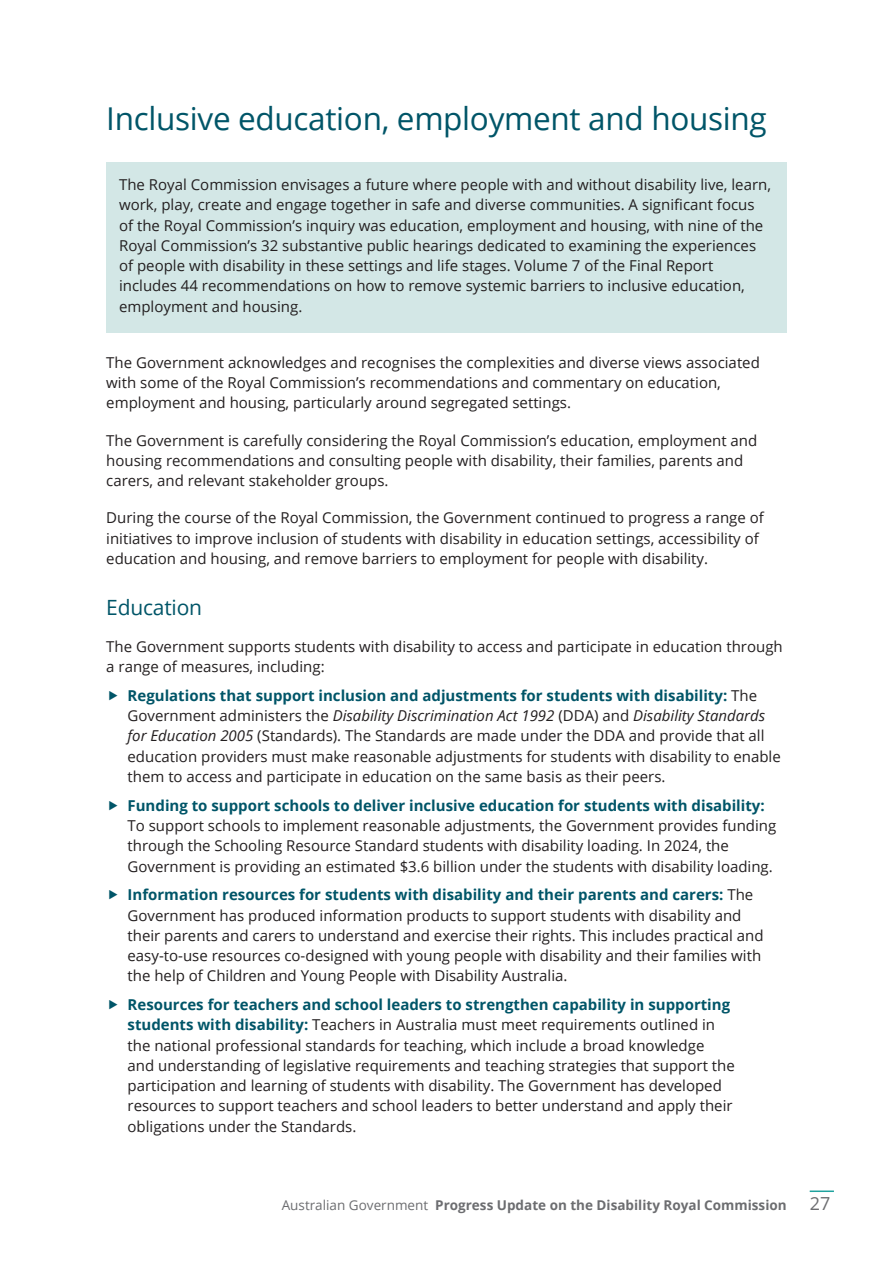
<style>
.page{position:relative;width:893px;height:1263px;background:#fff}
.page>*{position:absolute;margin:0;border:0;box-sizing:border-box;transform-origin:0 0}
.t1{font:31.5px "Open Sans";letter-spacing:-.01em;color:#005568}
.H3{font:21px "Open Sans";letter-spacing:-.01em;color:#005568}
.t2{font:18px "Open Sans";color:#6c6d70}
.Body_-_10_13_5_-_shaded_Teal{font:15px/20.2px "Open Sans";color:#231f20}
.Body_-_10_13_5{font:15px/20.2px "Open Sans";color:#231f20}
.t3{font:700 13.5px "Open Sans";color:#6c6d70}
.s1{font-weight:700;color:#005568}
.s2{font-style:italic}
.s3{font-weight:400}
</style>
<div class="page">
<div style="left:106px;top:162px;width:681px;height:170px;background:#d3e7e6"></div>
<hr style="left:810px;top:1190px;width:24px;height:2px;background:#1fa29e">
<h2 class="t1" style="left:106px;top:97px;width:662px">Inclusive education, employment and housing</h2>
<p class="Body_-_10_13_5_-_shaded_Teal" style="left:119px;top:174px;width:653px">The Royal Commission envisages a future where people with and without disability live, learn, work, play, create and engage together in safe and diverse communities. A significant focus of the Royal Commission’s inquiry was education, employment and housing, with nine of the Royal Commission’s 32 substantive public hearings dedicated to examining the experiences of people with disability in these settings and life stages. Volume 7 of the Final Report includes 44 recommendations on how to remove systemic barriers to inclusive education, employment and housing.</p>
<p class="Body_-_10_13_5" style="left:106px;top:352px;width:655px">The Government acknowledges and recognises the complexities and diverse views associated with some of the Royal Commission’s recommendations and commentary on education, employment and housing, particularly around segregated settings.</p>
<p class="Body_-_10_13_5" style="left:106px;top:430px;width:652px">The Government is carefully considering the Royal Commission’s education, employment and housing recommendations and consulting people with disability, their families, parents and carers, and relevant stakeholder groups.</p>
<p class="Body_-_10_13_5" style="left:106px;top:507px;width:659px">During the course of the Royal Commission, the Government continued to progress a range of initiatives to improve inclusion of students with disability in education settings, accessibility of education and housing, and remove barriers to employment for people with disability.</p>
<p class="H3" style="left:106px;top:593px;width:97px">Education</p>
<p class="Body_-_10_13_5" style="left:106px;top:636px;width:678px">The Government supports students with disability to access and participate in education through a range of measures, including:</p>
<p class="Body_-_10_13_5_-_shaded_Teal" style="left:128px;top:685px;width:655px"><span class="s1">Regulations that support inclusion and adjustments for students with disability:</span> The Government administers the <span class="s2">Disability Discrimination Act 1992</span> (DDA) and <span class="s2">Disability Standards for Education 2005</span> (Standards). The Standards are made under the DDA and provide that all education providers must make reasonable adjustments for students with disability to enable them to access and participate in education on the same basis as their peers.</p>
<p class="Body_-_10_13_5_-_shaded_Teal" style="left:128px;top:795px;width:650px"><span class="s1">Funding to support schools to deliver inclusive education for students with disability:<br></span>To support schools to implement reasonable adjustments, the Government provides funding through the Schooling Resource Standard students with disability loading. In 2024, the Government is providing an estimated $3.6 billion under the students with disability loading.</p>
<p class="Body_-_10_13_5_-_shaded_Teal" style="left:128px;top:884px;width:637px"><span class="s1">Information resources for students with disability and their parents and carers:</span> The Government has produced information products to support students with disability and their parents and carers to understand and exercise their rights. This includes practical and easy‑to‑use resources co-designed with young people with disability and their families with the help of Children and Young People with Disability Australia.</p>
<p class="Body_-_10_13_5_-_shaded_Teal" style="left:128px;top:994px;width:609px"><span class="s1">Resources for teachers and school leaders to strengthen capability in supporting students with disability:</span> Teachers in Australia must meet requirements outlined in the national professional standards for teaching, which include a broad knowledge and understanding of legislative requirements and teaching strategies that support the participation and learning of students with disability. The Government has developed resources to support teachers and school leaders to better understand and apply their obligations under the Standards.</p>
<p class="t3" style="left:282px;top:1195px;width:506px"><span class="s3">Australian Government</span> Progress Update on the Disability Royal Commission</p>
<p class="t2" style="left:810px;top:1191px;width:22px">27</p>
</div>
